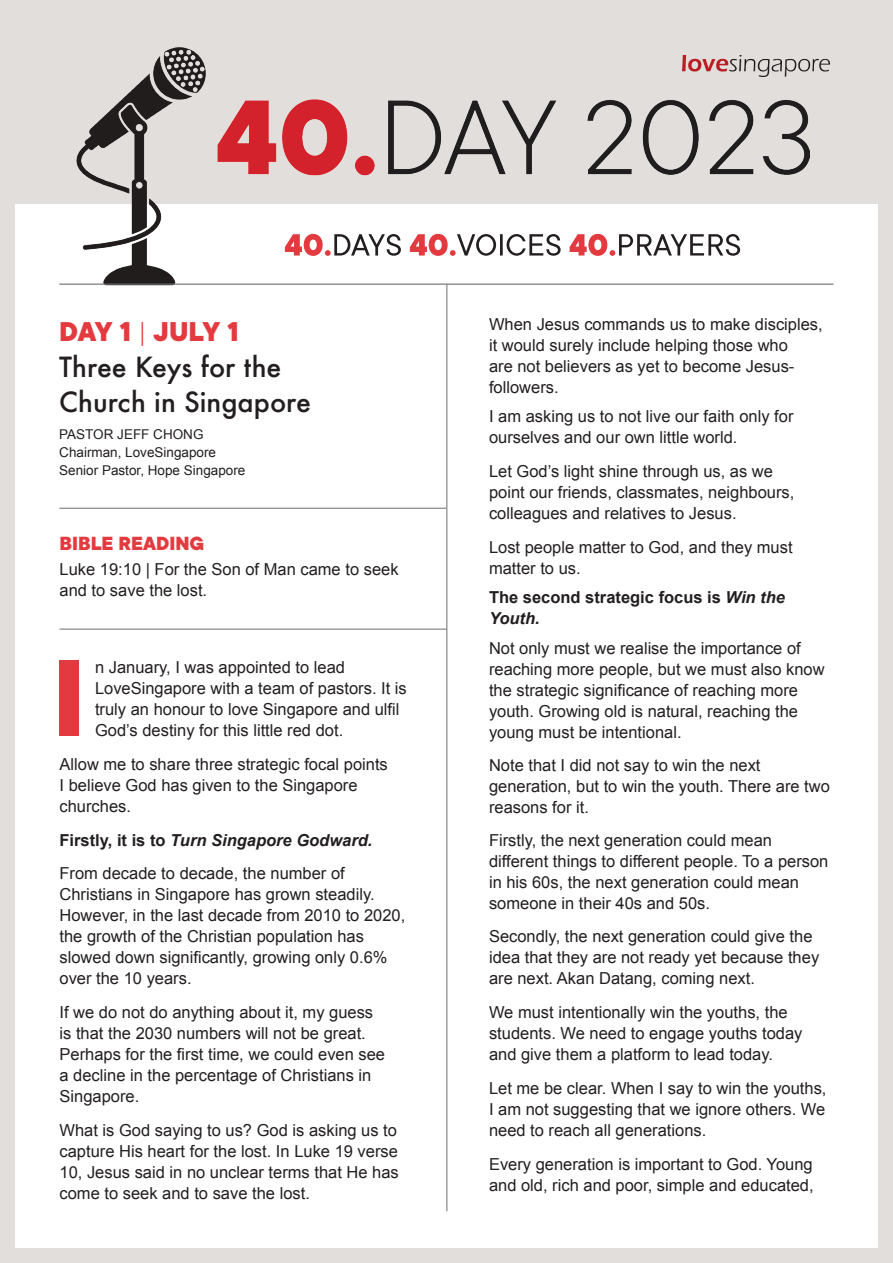
<style>
.page{position:relative;width:893px;height:1263px;background:#fff}
.page>*{position:absolute;margin:0;border:0;box-sizing:border-box;transform-origin:0 0}
.t1{font:700 99.6px "Futura";color:#e33a3f}
.t2{font:800 30px "TT Commons";letter-spacing:-.02em;color:#e33a3f}
.t3{font:500 27px/34.5px "Futura";color:#231f20}
.t4{font:800 21px "TT Commons";color:#e33a3f}
.t5{font:16.5px/21px "Arial";color:#231f20}
.t6{font:700 16.5px/21px "Arial";color:#231f20}
.t7{font:13.5px/18px "Arial";color:#231f20}
.s1{font-weight:300}
.s2{font-weight:700}
.s3{font-weight:700;font-style:italic}
.s4{font-style:italic}
</style>
<div class="page">
<div style="left:0;top:0;width:893px;height:204px;background:#e2dedb"></div>
<img style="left:75px;top:47px;width:131px;height:239px">
<img style="left:217px;top:99px;width:592px;height:77px">
<img style="left:682px;top:55px;width:147px;height:22px">
<svg style="left:570px;top:234px;width:170px;height:22px"></svg>
<svg style="left:410px;top:234px;width:151px;height:22px"></svg>
<svg style="left:285px;top:234px;width:116px;height:22px"></svg>
<div style="left:0;top:0;width:893px;height:1263px;border:15px solid #e2dedb"></div>
<hr style="left:446px;top:284px;width:1px;height:927px;background:#6c6d70">
<hr style="left:59px;top:284px;width:774px;height:1px;background:#6c6d70">
<hr style="left:59px;top:508px;width:387px;height:1px;background:#6c6d70">
<hr style="left:60px;top:629px;width:387px;height:1px;background:#6c6d70">
<h2 class="t2" style="left:59px;top:311px;width:181px">DAY 1 <span class="s1">|</span> JULY 1</h2>
<h3 class="t3" style="left:59px;top:350px;width:253px">Three Keys for the<br>Church in Singapore</h3>
<p class="t7" style="left:59px;top:425px;width:188px">PASTOR JEFF CHONG<br>Chairman, LoveSingapore<br>Senior Pastor, Hope Singapore</p>
<p class="t4" style="left:60px;top:529px;width:146px">BIBLE READING</p>
<p class="t5" style="left:60px;top:559px;width:341px">Luke 19:10 | For the Son of Man came to seek and to save the lost.</p>
<h1 class="t1" style="left:52px;top:626px;width:37px">I</h1>
<p class="t5" style="left:95px;top:657px;width:313px">n January, I was appointed to lead LoveSingapore with a team of pastors. It is truly an honour to love Singapore and ulfil God’s destiny for this little red dot.</p>
<p class="t5" style="left:60px;top:754px;width:330px">Allow me to share three strategic focal points<br>I believe God has given to the Singapore churches.</p>
<p class="t5" style="left:60px;top:823px;width:314px;line-height:33.8px"><span class="s2">Firstly, it is to</span> <span class="s3">Turn Singapore Godward.<br></span>From decade to decade, the number of</p>
<p class="t5" style="left:60px;top:884px;width:347px">Christians in Singapore has grown steadily.<br>However, in the last decade from 2010 to 2020, the growth of the Christian population has slowed down significantly, growing only 0.6% over the 10 years.</p>
<p class="t5" style="left:60px;top:1002px;width:327px">If we do not do anything about it, my guess is that the 2030 numbers will not be great.<br>Perhaps for the first time, we could even see a decline in the percentage of Christians in Singapore.</p>
<p class="t5" style="left:60px;top:1120px;width:341px;text-align:justify">What is God saying to us? God is asking us to capture His heart for the lost. In Luke 19 verse 10, Jesus said in no unclear terms that He has come to seek and to save the lost.</p>
<p class="t5" style="left:489px;top:313px;width:335px">When Jesus commands us to make disciples, it would surely include helping those who<br>are not believers as yet to become Jesus&shy;followers.</p>
<p class="t5" style="left:489px;top:406px;width:306px">I am asking us to not live our faith only for ourselves and our own little world.</p>
<p class="t5" style="left:489px;top:461px;width:307px">Let God’s light shine through us, as we point our friends, classmates, neighbours, colleagues and relatives to Jesus.</p>
<p class="t5" style="left:489px;top:536px;width:305px">Lost people matter to God, and they must matter to us.</p>
<p class="t6" style="left:489px;top:587px;width:297px">The second strategic focus is <span class="s4">Win the<br>Youth.</span></p>
<p class="t5" style="left:489px;top:637px;width:337px">Not only must we realise the importance of reaching more people, but we must also know the strategic significance of reaching more youth. Growing old is natural, reaching the young must be intentional.</p>
<p class="t5" style="left:489px;top:755px;width:342px">Note that I did not say to win the next generation, but to win the youth. There are two reasons for it.</p>
<p class="t5" style="left:489px;top:829px;width:341px">Firstly, the next generation could mean different things to different people. To a person in his 60s, the next generation could mean someone in their 40s and 50s.</p>
<p class="t5" style="left:489px;top:926px;width:332px">Secondly, the next generation could give the idea that they are not ready yet because they are next. Akan Datang, coming next.</p>
<p class="t5" style="left:489px;top:1002px;width:315px">We must intentionally win the youths, the students. We need to engage youths today and give them a platform to lead today.</p>
<p class="t5" style="left:489px;top:1078px;width:339px;text-align:justify">Let me be clear. When I say to win the youths, I am not suggesting that we ignore others. We need to reach all generations.</p>
<p class="t5" style="left:489px;top:1153px;width:326px">Every generation is important to God. Young and old, rich and poor, simple and educated,</p>
</div>
